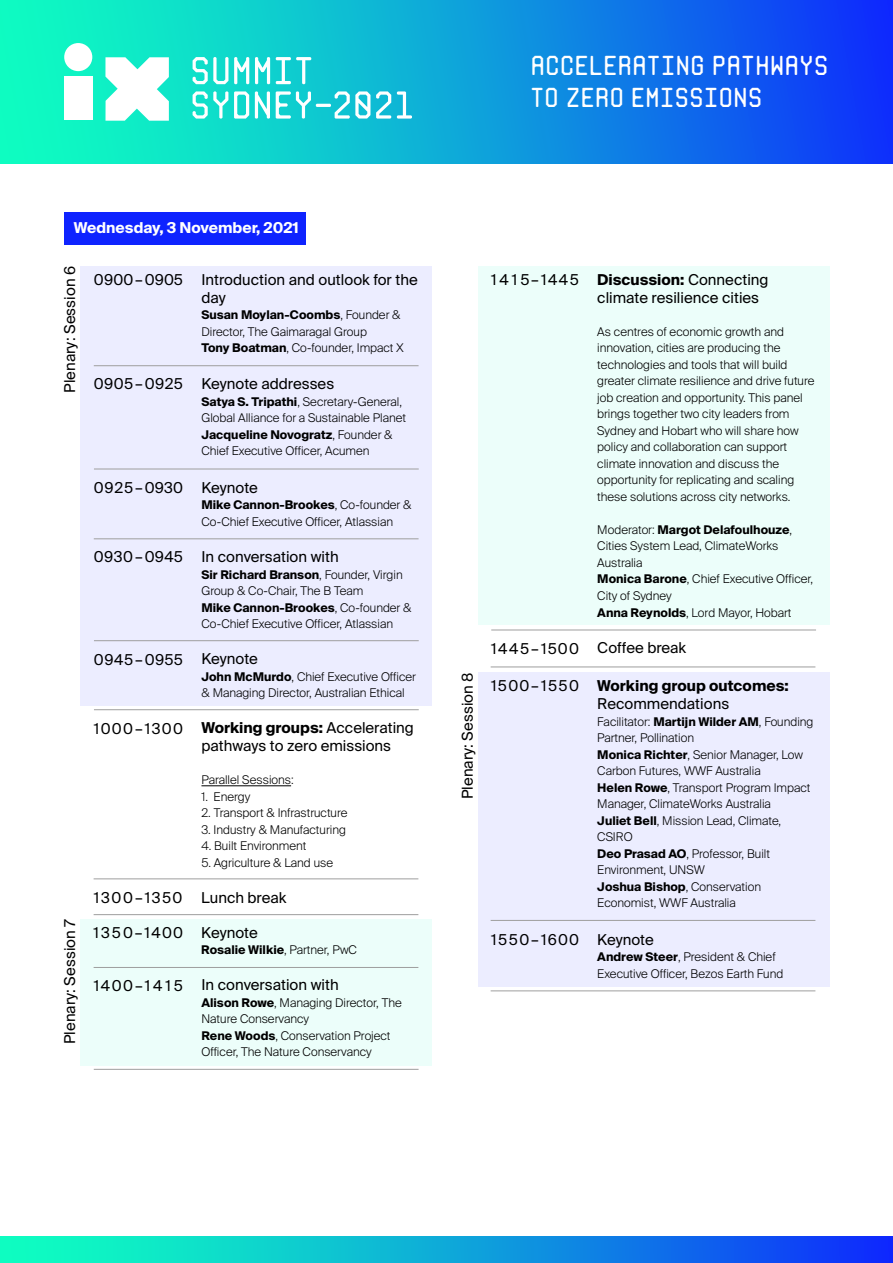
<style>
.page{position:relative;width:893px;height:1263px;background:#fff}
.page>*{position:absolute;margin:0;border:0;box-sizing:border-box;transform-origin:0 0}
.t1{font:27.3px/31.8px "Monorama";color:#fff}
.t2{font:15px/18px "Suisse Intl";color:#000}
.t3{font:15px "Suisse Intl";letter-spacing:.09em;color:#000}
.t4{font:15px "Suisse Intl";letter-spacing:.03em;color:#000}
.t5{font:700 15px "Suisse Intl";color:#fff}
.t6{font:700 15px "Suisse Intl";color:#000}
.t7{font:15px "Suisse Intl";letter-spacing:.15em;color:#000}
.t8{font:15px "Suisse Intl";letter-spacing:.105em;color:#000}
.t9{font:15px "Suisse Intl";letter-spacing:.025em;color:#000}
.t10{font:15px "Suisse Intl";letter-spacing:.145em;color:#000}
.t11{font:15px "Suisse Intl";letter-spacing:.11em;color:#000}
.t12{font:300 12px/16.5px "Suisse Intl";color:#000}
.t13{font:700 12px "Suisse Intl";color:#000}
.s1{font-weight:700}
.s2{font-weight:300}
</style>
<div class="page">
<div style="left:478px;top:672px;width:351px;height:314px;background:#ecedff"></div>
<div style="left:478px;top:266px;width:351px;height:358px;background:#ecfefa"></div>
<div style="left:80px;top:919px;width:352px;height:146px;background:#ecfefa"></div>
<div style="left:80px;top:266px;width:352px;height:439px;background:#ecedff"></div>
<div style="left:1px;top:1236px;width:892px;height:27px;background:linear-gradient(to right,#0effbb,#0e33fa)"></div>
<div style="left:0;top:0;width:893px;height:164px;background:linear-gradient(to right,#0fffbd,#0d36f9)"></div>
<div style="left:64px;top:77px;width:28px;height:43px;background:#fff"></div>
<svg style="left:105px;top:57px;width:64px;height:64px"></svg>
<div style="left:64px;top:43px;width:28px;height:28px;background:#fff;border-radius:50%"></div>
<svg style="left:193px;top:91px;width:219px;height:28px"></svg>
<svg style="left:193px;top:57px;width:118px;height:27px"></svg>
<div style="left:64px;top:212px;width:242px;height:33px;background:#0e23ff"></div>
<hr style="left:201px;top:785px;width:90px;height:1px;background:#000">
<hr style="left:94px;top:365px;width:325px;height:1px;background:#9e9e9e">
<hr style="left:94px;top:469px;width:325px;height:1px;background:#9e9e9e">
<hr style="left:94px;top:539px;width:325px;height:1px;background:#9e9e9e">
<hr style="left:94px;top:640px;width:325px;height:1px;background:#9e9e9e">
<hr style="left:94px;top:879px;width:324px;height:1px;background:#9e9e9e">
<hr style="left:94px;top:914px;width:324px;height:1px;background:#9e9e9e">
<hr style="left:94px;top:1069px;width:325px;height:1px;background:#9e9e9e">
<hr style="left:94px;top:709px;width:325px;height:1px;background:#9e9e9e">
<hr style="left:94px;top:967px;width:324px;height:1px;background:#9e9e9e">
<hr style="left:491px;top:630px;width:325px;height:1px;background:#9e9e9e">
<hr style="left:491px;top:667px;width:324px;height:1px;background:#9e9e9e">
<hr style="left:491px;top:920px;width:324px;height:1px;background:#9e9e9e">
<hr style="left:491px;top:991px;width:324px;height:1px;background:#9e9e9e">
<h1 class="t1" style="left:530px;top:49px;width:300px">ACCELERATING PATHWAYS<br>TO ZERO EMISSIONS</h1>
<p class="t5" style="left:74px;top:219px;width:226px">Wednesday, 3 November, 2021</p>
<p class="t2" style="left:201px;top:271px;width:218px">Introduction and outlook for the day</p>
<p class="t12" style="left:201px;top:307px;width:204px"><span class="s1">Susan Moylan-Coombs</span>, Founder &amp;<br>Director, The Gaimaragal Group<br><span class="s1">Tony Boatman</span>, Co-founder, Impact X</p>
<p class="t2" style="left:201px;top:375px;width:134px">Keynote addresses</p>
<p class="t12" style="left:201px;top:393px;width:206px"><span class="s1">Satya S. Tripathi</span>, Secretary-General, Global Alliance for a Sustainable Planet <span class="s1">Jacqueline Novogratz</span>, Founder &amp; Chief Executive Officer, Acumen</p>
<p class="t2" style="left:201px;top:478px;width:58px">Keynote</p>
<p class="t12" style="left:201px;top:497px;width:212px"><span class="s1">Mike Cannon-Brookes</span>, Co-founder &amp;<br>Co-Chief Executive Officer, Atlassian</p>
<p class="t2" style="left:61px;top:393px;width:128px;rotate:-90deg">Plenary: Session 6</p>
<p class="t2" style="left:94px;top:271px;width:91px">0900–0905</p>
<p class="t4" style="left:94px;top:375px;width:91px">0905–0925</p>
<p class="t4" style="left:94px;top:479px;width:91px">0925–0930</p>
<p class="t9" style="left:94px;top:548px;width:91px">0930–0945</p>
<p class="t4" style="left:94px;top:651px;width:91px">0945–0955</p>
<p class="t3" style="left:94px;top:720px;width:91px">1000–1300</p>
<p class="t2" style="left:61px;top:1044px;width:127px;rotate:-90deg">Plenary: Session 7</p>
<p class="t8" style="left:94px;top:889px;width:90px">1300–1350</p>
<p class="t11" style="left:94px;top:924px;width:91px">1350–1400</p>
<p class="t7" style="left:94px;top:977px;width:91px">1400–1415</p>
<p class="t2" style="left:201px;top:548px;width:139px">In conversation with</p>
<p class="t12" style="left:201px;top:566px;width:212px"><span class="s1">Sir Richard Branson</span>, Founder, Virgin Group &amp; Co-Chair, The B Team<br><span class="s1">Mike Cannon-Brookes</span>, Co-founder &amp; Co-Chief Executive Officer, Atlassian</p>
<p class="t2" style="left:201px;top:650px;width:58px">Keynote</p>
<p class="t12" style="left:201px;top:668px;width:216px"><span class="s1">John McMurdo</span>, Chief Executive Officer &amp; Managing Director, Australian Ethical</p>
<p class="t2" style="left:201px;top:719px;width:214px"><span class="s1">Working groups:</span> Accelerating pathways to zero emissions</p>
<p class="t12" style="left:201px;top:772px;width:94px">Parallel Sessions:</p>
<p class="t12" style="left:201px;top:788px;width:50px">1. Energy</p>
<p class="t12" style="left:201px;top:805px;width:148px">2. Transport &amp; Infrastructure</p>
<p class="t12" style="left:201px;top:821px;width:146px">3. Industry &amp; Manufacturing</p>
<p class="t12" style="left:201px;top:838px;width:106px">4. Built Environment</p>
<p class="t12" style="left:201px;top:854px;width:133px">5. Agriculture &amp; Land use</p>
<p class="t2" style="left:201px;top:888px;width:87px">Lunch break</p>
<p class="t2" style="left:201px;top:924px;width:58px">Keynote</p>
<p class="t13" style="left:201px;top:943px;width:157px">Rosalie Wilkie<span class="s2">, Partner, PwC</span></p>
<p class="t2" style="left:201px;top:976px;width:139px">In conversation with</p>
<p class="t12" style="left:201px;top:994px;width:202px"><span class="s1">Alison Rowe</span>, Managing Director, The<br>Nature Conservancy<br><span class="s1">Rene Woods</span>, Conservation Project<br>Officer, The Nature Conservancy</p>
<p class="t2" style="left:459px;top:799px;width:129px;rotate:-90deg">Plenary: Session 8</p>
<p class="t10" style="left:491px;top:271px;width:89px">1415–1445</p>
<p class="t2" style="left:597px;top:271px;width:173px"><span class="s1">Discussion:</span> Connecting climate resilience cities</p>
<p class="t12" style="left:597px;top:324px;width:219px">As centres of economic growth and innovation, cities are producing the technologies and tools that will build greater climate resilience and drive future job creation and opportunity. This panel brings together two city leaders from Sydney and Hobart who will share how policy and collaboration can support climate innovation and discuss the opportunity for replicating and scaling these solutions across city networks.</p>
<p class="t12" style="left:597px;top:522px;width:217px">Moderator: <span class="s1">Margot Delafoulhouze</span>,<br>Cities System Lead, ClimateWorks<br>Australia<br><span class="s1">Monica Barone</span>, Chief Executive Officer,<br>City of Sydney<br><span class="s1">Anna Reynolds</span>, Lord Mayor, Hobart</p>
<p class="t2" style="left:491px;top:639px;width:197px">1445–1500 Coffee break</p>
<p class="t3" style="left:491px;top:677px;width:89px">1500–1550</p>
<p class="t3" style="left:491px;top:931px;width:89px">1550–1600</p>
<p class="t6" style="left:597px;top:677px;width:193px">Working group outcomes:</p>
<p class="t2" style="left:597px;top:695px;width:133px">Recommendations</p>
<p class="t12" style="left:597px;top:713px;width:218px">Facilitator: <span class="s1">Martijn Wilder AM</span>, Founding<br>Partner, Pollination<br><span class="s1">Monica Richter</span>, Senior Manager, Low<br>Carbon Futures, WWF Australia<br><span class="s1">Helen Rowe</span>, Transport Program Impact<br>Manager, ClimateWorks Australia<br><span class="s1">Juliet Bell</span>, Mission Lead, Climate,<br>CSIRO<br><span class="s1">Deo Prasad AO</span>, Professor, Built<br>Environment, UNSW<br><span class="s1">Joshua Bishop</span>, Conservation<br>Economist, WWF Australia</p>
<p class="t2" style="left:597px;top:931px;width:58px">Keynote</p>
<p class="t12" style="left:597px;top:949px;width:188px"><span class="s1">Andrew Steer</span>, President &amp; Chief<br>Executive Officer, Bezos Earth Fund</p>
</div>
